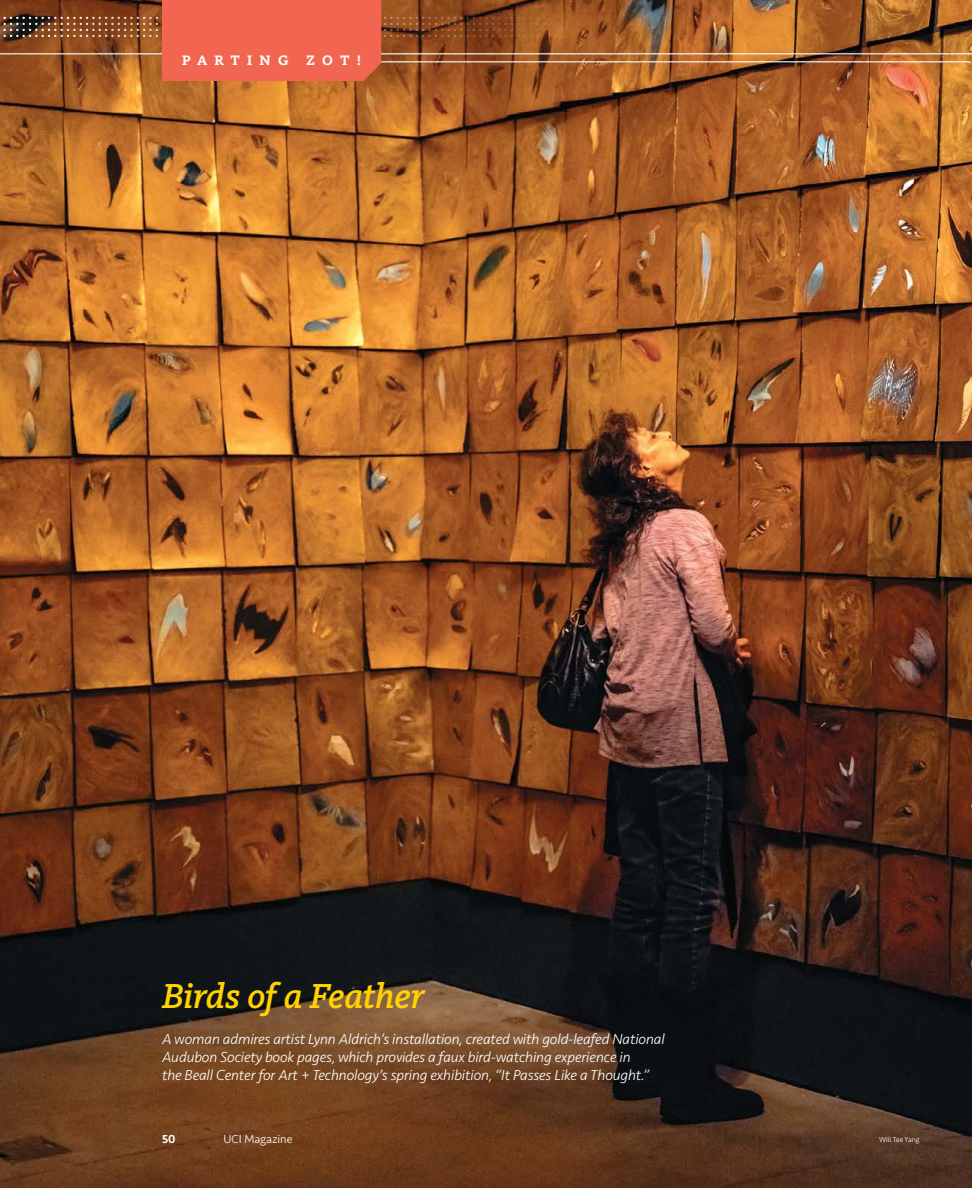
<style>
.page{position:relative;width:972px;height:1188px;background:#fff}
.page>*{position:absolute;margin:0;border:0;box-sizing:border-box;transform-origin:0 0}
.t1{font:italic 500 36px "Kievit Slab OT";letter-spacing:-.01em;color:#ffd200}
.t2{font:italic 300 15px/18px "Seravek Basic";letter-spacing:-.01em;color:#fff}
.t3{font:700 14.25px "Kievit Slab OT";letter-spacing:.51em;color:#fff}
.t4{font:300 12px "Seravek Basic";color:#fff}
.t5{font:500 12px "Seravek Basic";color:#fff}
.t6{font:300 7.5px "Seravek Basic";letter-spacing:-.01em;color:#fff}
</style>
<div class="page">
<img style="left:0;top:0;width:972px;height:1188px">
<hr style="left:0;top:53px;width:972px;height:1px;background:#fff">
<hr style="left:162px;top:61px;width:809px;height:1px;background:#fff">
<svg style="left:3px;top:0;width:586px;height:81px;background:#b35836"></svg>
<p class="t3" style="left:182px;top:52px;width:180px">PARTING ZOT!</p>
<h1 class="t1" style="left:162px;top:975px;width:265px">Birds of a Feather</h1>
<p class="t2" style="left:162px;top:1030px;width:504px">A woman admires artist Lynn Aldrich’s installation, created with gold-leafed National<br>Audubon Society book pages, which provides a faux bird-watching experience in<br>the Beall Center for Art + Technology’s spring exhibition, “It Passes Like a Thought.”</p>
<p class="t5" style="left:162px;top:1132px;width:15px">50</p>
<p class="t4" style="left:224px;top:1132px;width:71px">UCI Magazine</p>
<p class="t6" style="left:879px;top:1135px;width:42px">Will Tee Yang</p>
</div>
